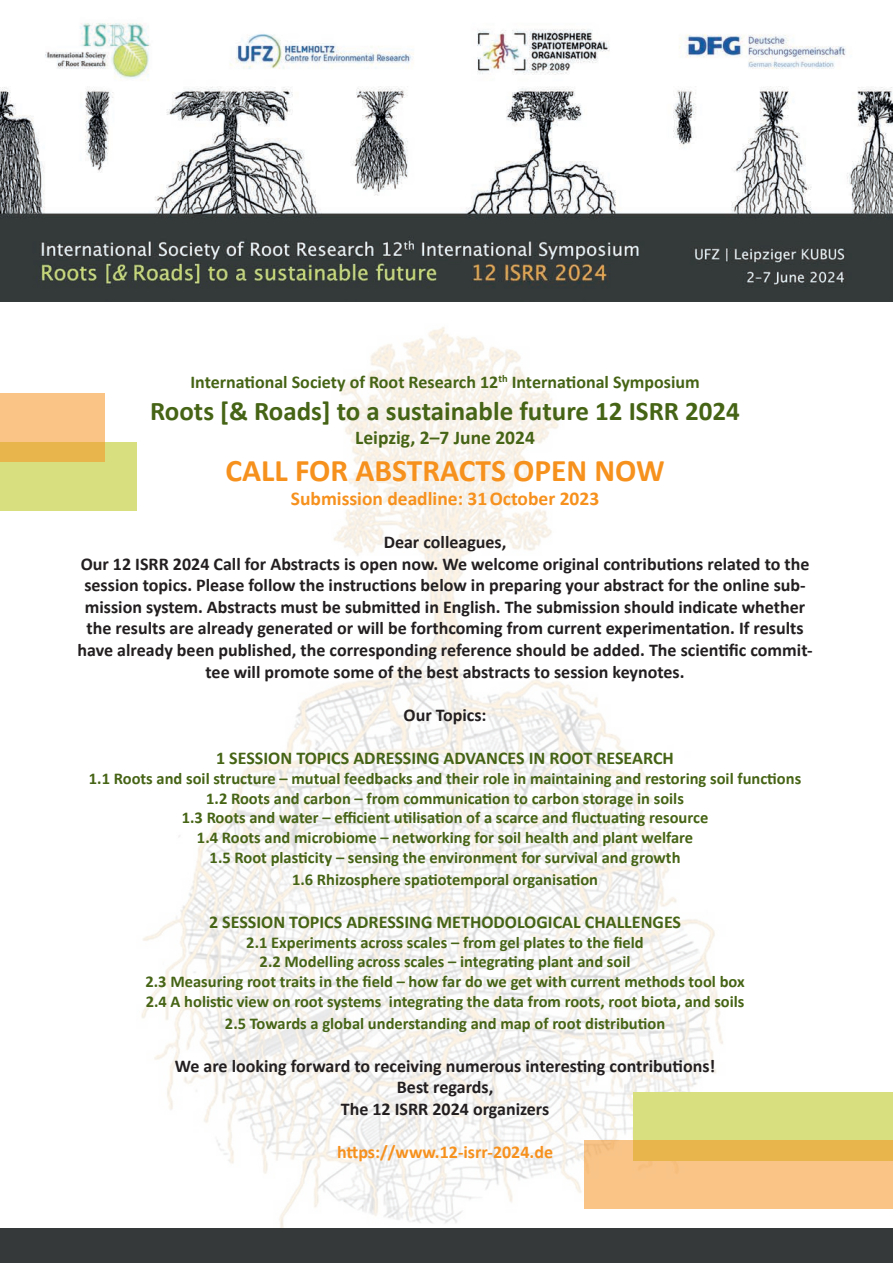
<style>
.page{position:relative;width:893px;height:1263px;background:#fff}
.page>*{position:absolute;margin:0;border:0;box-sizing:border-box;transform-origin:0 0}
.t1{font:700 31.5px "Calibri";color:#f6911e}
.t2{font:700 27px "Calibri";color:#466415}
.t3{font:700 19.5px "Calibri";color:#f6911e}
.t4{font:700 19.5px "Calibri";color:#466415}
.t5{font:700 18px/21.6px "Calibri";color:#231f20;text-align:center}
.t6{font:700 18px "Calibri";color:#466415}
.t7{font:700 18px "Calibri";color:#f6911e}
.t8{font:700 16.5px/19.8px "Calibri";color:#466415;text-align:center}
</style>
<div class="page">
<img style="left:0;top:23px;width:893px;height:279px">
<img style="left:137px;top:327px;width:619px;height:902px">
<div style="left:0;top:1229px;width:893px;height:34px;background:#35393a"></div>
<div style="left:634px;top:1093px;width:259px;height:68px;background:#d7df7e"></div>
<svg style="left:584px;top:1141px;width:309px;height:68px;background:#f5c077"></svg>
<div style="left:0;top:442px;width:137px;height:68px;background:#d7df7e"></div>
<svg style="left:0;top:393px;width:105px;height:68px;background:#f4bf76"></svg>
<p class="t6" style="left:190px;top:369px;width:511px">International Society of Root Research 12<sup>th</sup> International Symposium</p>
<h2 class="t2" style="left:150px;top:392px;width:591px">Roots [&amp; Roads] to a sustainable future 12 ISRR 2024</h2>
<p class="t4" style="left:355px;top:423px;width:181px">Leipzig, 2–7 June 2024</p>
<h1 class="t1" style="left:226px;top:449px;width:441px">CALL FOR ABSTRACTS OPEN NOW</h1>
<p class="t3" style="left:291px;top:484px;width:310px">Submission deadline: 31October 2023</p>
<p class="t5" style="left:77px;top:530px;width:737px">Dear colleagues,<br>Our 12 ISRR 2024 Call for Abstracts is open now. We welcome original contributions related to the session topics. Please follow the instructions below in preparing your abstract for the online sub&shy;mission system. Abstracts must be submitted in English. The submission should indicate whether the results are already generated or will be forthcoming from current experimentation. If results have already been published, the corresponding reference should be added. The scientific commit&shy;tee will promote some of the best abstracts to session keynotes.</p>
<p class="t5" style="left:403px;top:703px;width:85px">Our Topics:</p>
<p class="t6" style="left:216px;top:745px;width:459px">1 SESSION TOPICS ADRESSING ADVANCES IN ROOT RESEARCH</p>
<p class="t8" style="left:89px;top:768px;width:714px">1.1 Roots and soil structure – mutual feedbacks and their role in maintaining and restoring soil functions 1.2 Roots and carbon – from communication to carbon storage in soils<br>1.3 Roots and water – efficient utilisation of a scarce and fluctuating resource<br>1.4 Roots and microbiome – networking for soil health and plant welfare<br>1.5 Root plasticity – sensing the environment for survival and growth</p>
<p class="t8" style="left:292px;top:869px;width:307px">1.6 Rhizosphere spatiotemporal organisation</p>
<p class="t6" style="left:209px;top:909px;width:474px">2 SESSION TOPICS ADRESSING METHODOLOGICAL CHALLENGES</p>
<p class="t8" style="left:145px;top:932px;width:601px">2.1 Experiments across scales – from gel plates to the field<br>2.2 Modelling across scales – integrating plant and soil<br>2.3 Measuring root traits in the field – how far do we get with current methods tool box 2.4 A holistic view on root systems integrating the data from roots, root biota, and soils</p>
<p class="t8" style="left:225px;top:1013px;width:442px">2.5 Towards a global understanding and map of root distribution</p>
<p class="t5" style="left:175px;top:1054px;width:542px">We are looking forward to receiving numerous interesting contributions!<br>Best regards,<br>The 12 ISRR 2024 organizers</p>
<p class="t7" style="left:337px;top:1139px;width:218px">https://www.12-isrr-2024.de</p>
</div>
